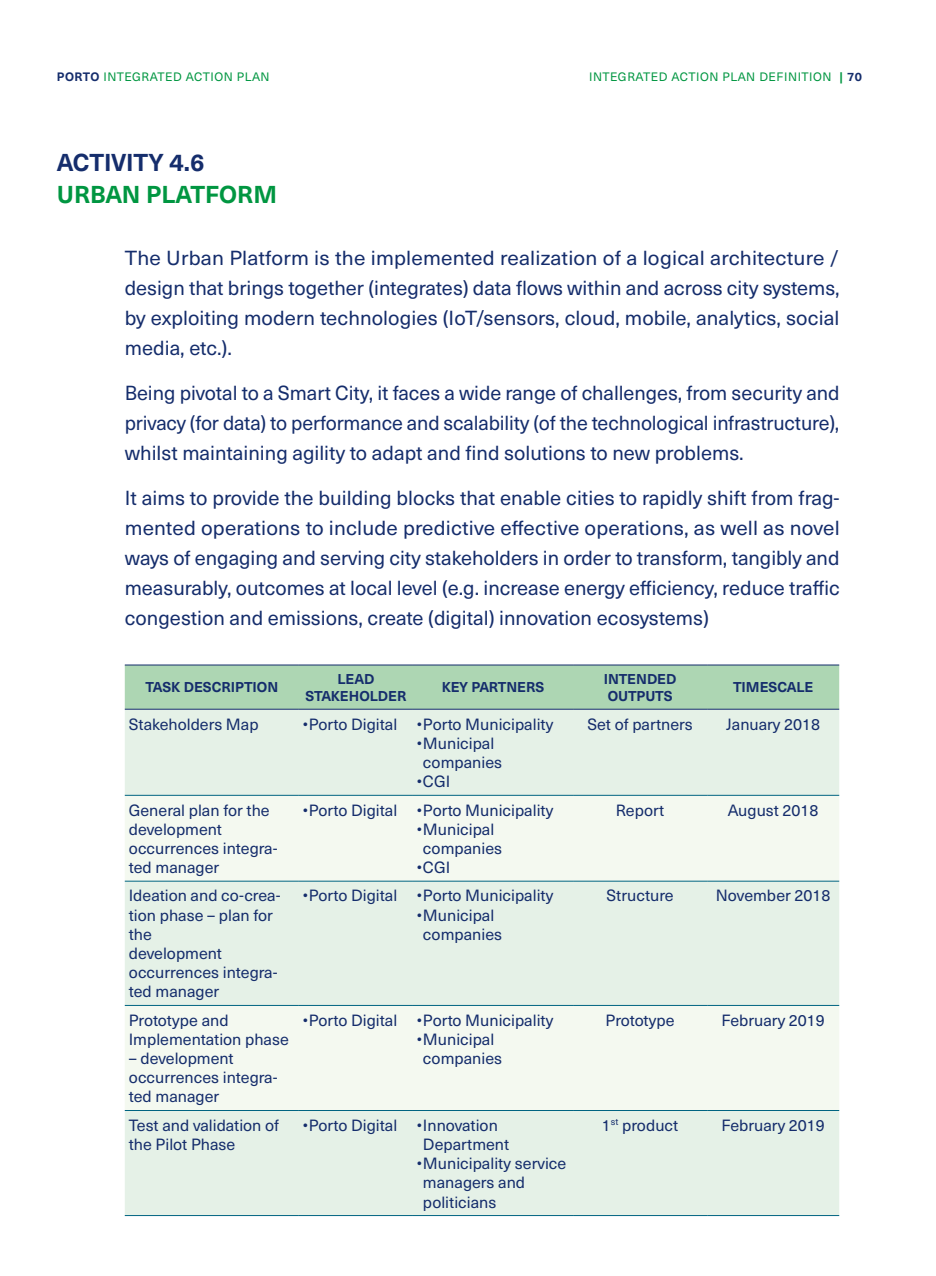
<style>
.page{position:relative;width:936px;height:1276px;background:#fff}
.page>*{position:absolute;margin:0;border:0;box-sizing:border-box;transform-origin:0 0}
.t1{font:700 24px "Neue Haas Unica Pro";letter-spacing:.005em;color:#009641}
.t2{font:700 24px "Neue Haas Unica Pro";letter-spacing:-.015em;color:#152d6c}
.t3{font:20px/30px "Neue Haas Unica Pro";color:#152d6c;text-align:justify}
.t4{font:20px/30px "Neue Haas Unica Pro";color:#152d6c;text-align:justify;scale:1.04 1}
.t5{font:16px/19.2px "Neue Haas Unica Pro";color:#152d6c}
.t6{font:700 14px/17.6px "Neue Haas Unica Pro";color:#152d6c;text-align:center}
.t7{font:700 14px "Neue Haas Unica Pro";letter-spacing:-.02em;color:#152d6c}
.t8{font:12px "Neue Haas Unica Pro";letter-spacing:.05em;color:#009641}
.t9{font:12px "Neue Haas Unica Pro";letter-spacing:.03em;color:#009641}
.t10{font:700 12px "Neue Haas Unica Pro";color:#152d6c}
.s1{font-weight:700;color:#152d6c}
.s2{color:#009641}
</style>
<div class="page">
<div style="left:125px;top:665px;width:714px;height:43px;background:#add6b3"></div>
<div style="left:125px;top:709px;width:714px;height:506px;background:#e5f1e7"></div>
<svg style="left:125px;top:796px;width:714px;height:314px;fill:#f4f9f0"></svg>
<hr style="left:125px;top:664px;width:174px;height:1px;background:#152d6c">
<hr style="left:299px;top:664px;width:114px;height:1px;background:#152d6c">
<hr style="left:413px;top:664px;width:160px;height:1px;background:#152d6c">
<hr style="left:573px;top:664px;width:134px;height:1px;background:#152d6c">
<hr style="left:707px;top:664px;width:132px;height:1px;background:#152d6c">
<hr style="left:125px;top:708px;width:174px;height:1px;background:#152d6c">
<hr style="left:299px;top:708px;width:114px;height:1px;background:#152d6c">
<hr style="left:413px;top:708px;width:160px;height:1px;background:#152d6c">
<hr style="left:573px;top:708px;width:134px;height:1px;background:#152d6c">
<hr style="left:707px;top:708px;width:132px;height:1px;background:#152d6c">
<hr style="left:125px;top:795px;width:174px;height:1px;background:#006481">
<hr style="left:299px;top:795px;width:114px;height:1px;background:#006481">
<hr style="left:413px;top:795px;width:160px;height:1px;background:#006481">
<hr style="left:573px;top:795px;width:134px;height:1px;background:#006481">
<hr style="left:707px;top:795px;width:132px;height:1px;background:#006481">
<hr style="left:125px;top:881px;width:174px;height:1px;background:#006481">
<hr style="left:299px;top:881px;width:114px;height:1px;background:#006481">
<hr style="left:413px;top:881px;width:160px;height:1px;background:#006481">
<hr style="left:573px;top:881px;width:134px;height:1px;background:#006481">
<hr style="left:707px;top:881px;width:132px;height:1px;background:#006481">
<hr style="left:125px;top:1005px;width:174px;height:1px;background:#006481">
<hr style="left:299px;top:1005px;width:114px;height:1px;background:#006481">
<hr style="left:413px;top:1005px;width:160px;height:1px;background:#006481">
<hr style="left:573px;top:1005px;width:134px;height:1px;background:#006481">
<hr style="left:707px;top:1005px;width:132px;height:1px;background:#006481">
<hr style="left:125px;top:1110px;width:174px;height:1px;background:#006481">
<hr style="left:299px;top:1110px;width:114px;height:1px;background:#006481">
<hr style="left:413px;top:1110px;width:160px;height:1px;background:#006481">
<hr style="left:573px;top:1110px;width:134px;height:1px;background:#006481">
<hr style="left:707px;top:1110px;width:132px;height:1px;background:#006481">
<hr style="left:125px;top:1215px;width:174px;height:1px;background:#006481">
<hr style="left:299px;top:1215px;width:114px;height:1px;background:#006481">
<hr style="left:413px;top:1215px;width:160px;height:1px;background:#006481">
<hr style="left:573px;top:1215px;width:134px;height:1px;background:#006481">
<hr style="left:707px;top:1215px;width:132px;height:1px;background:#006481">
<p class="t9" style="left:57px;top:70px;width:214px"><span class="s1">PORTO</span> INTEGRATED ACTION PLAN</p>
<p class="t8" style="left:589px;top:70px;width:14px">Integrated</p>
<p class="t8" style="left:671px;top:70px;width:17px">Action</p>
<p class="t8" style="left:722px;top:70px;width:17px">Plan</p>
<p class="t8" style="left:759px;top:70px;width:18px">Definition</p>
<p class="t10" style="left:839px;top:69px;width:24px"><span class="s2">|</span> 70</p>
<h1 class="t2" style="left:57px;top:148px;width:149px">ACTIVITY 4.6</h1>
<h1 class="t1" style="left:57px;top:179px;width:222px">URBAN PLATFORM</h1>
<p class="t4" style="left:125px;top:243px;width:688px">The Urban Platform is the implemented realization of a logical architecture / design that brings together (integrates) data flows within and across city systems, by exploiting modern technologies (IoT/sensors, cloud, mobile, analytics, social media, etc.).</p>
<p class="t3" style="left:125px;top:378px;width:716px">Being pivotal to a Smart City, it faces a wide range of challenges, from security and privacy (for data) to performance and scalability (of the technological infrastructure), whilst maintaining agility to adapt and find solutions to new problems.</p>
<p class="t3" style="left:125px;top:483px;width:716px">It aims to provide the building blocks that enable cities to rapidly shift from frag&shy;mented operations to include predictive effective operations, as well as novel ways of engaging and serving city stakeholders in order to transform, tangibly and measurably, outcomes at local level (e.g. increase energy efficiency, reduce traffic congestion and emissions, create (digital) innovation ecosystems)</p>
<p class="t6" style="left:145px;top:679px;width:134px">TASK DESCRIPTION</p>
<p class="t6" style="left:305px;top:670px;width:102px">LEAD<br>STAKEHOLDER</p>
<p class="t7" style="left:442px;top:679px;width:104px">KEY PARTNERS</p>
<p class="t6" style="left:603px;top:670px;width:74px;text-align:left">INTENDED<br>OUTPUTS</p>
<p class="t6" style="left:733px;top:679px;width:82px">TIMESCALE</p>
<p class="t5" style="left:129px;top:714px;width:131px">Stakeholders Map</p>
<p class="t5" style="left:303px;top:714px;width:252px">•Porto Digital •Porto Municipality</p>
<p class="t5" style="left:417px;top:734px;width:87px;text-align:center">•Municipal companies</p>
<p class="t5" style="left:417px;top:772px;width:35px">•CGI</p>
<p class="t5" style="left:587px;top:714px;width:107px">Set of partners</p>
<p class="t5" style="left:726px;top:714px;width:95px">January 2018</p>
<p class="t5" style="left:129px;top:800px;width:150px">General plan for the development occurrences integra&shy;ted manager</p>
<p class="t5" style="left:303px;top:800px;width:252px">•Porto Digital •Porto Municipality</p>
<p class="t5" style="left:417px;top:819px;width:87px;text-align:center">•Municipal companies</p>
<p class="t5" style="left:417px;top:858px;width:35px">•CGI</p>
<p class="t5" style="left:129px;top:886px;width:153px">Ideation and co-crea&shy;tion phase – plan for the<br>development occurrences integra&shy;ted manager</p>
<p class="t5" style="left:303px;top:886px;width:252px">•Porto Digital •Porto Municipality</p>
<p class="t5" style="left:417px;top:905px;width:87px;text-align:center">•Municipal companies</p>
<p class="t5" style="left:129px;top:1010px;width:162px">Prototype and<br>Implementation phase</p>
<p class="t5" style="left:129px;top:1049px;width:150px">– development occurrences integra&shy;ted manager</p>
<p class="t5" style="left:303px;top:1010px;width:252px">•Porto Digital •Porto Municipality</p>
<p class="t5" style="left:417px;top:1030px;width:87px;text-align:center">•Municipal companies</p>
<p class="t5" style="left:129px;top:1115px;width:152px">Test and validation of the Pilot Phase</p>
<p class="t5" style="left:423px;top:1115px;width:88px;text-indent:-120px">•Porto Digital •Innovation<br>Department</p>
<p class="t5" style="left:423px;top:1154px;width:145px;text-indent:-6px">•Municipality service managers and politicians</p>
<p class="t5" style="left:616px;top:800px;width:50px">Report</p>
<p class="t5" style="left:727px;top:800px;width:92px">August 2018</p>
<p class="t5" style="left:606px;top:886px;width:69px">Structure</p>
<p class="t5" style="left:715px;top:886px;width:116px">November 2018</p>
<p class="t5" style="left:605px;top:1010px;width:71px">Prototype</p>
<p class="t5" style="left:721px;top:1010px;width:105px">February 2019</p>
<p class="t5" style="left:602px;top:1115px;width:78px">1<sup>st</sup> product</p>
<p class="t5" style="left:721px;top:1115px;width:105px">February 2019</p>
</div>
